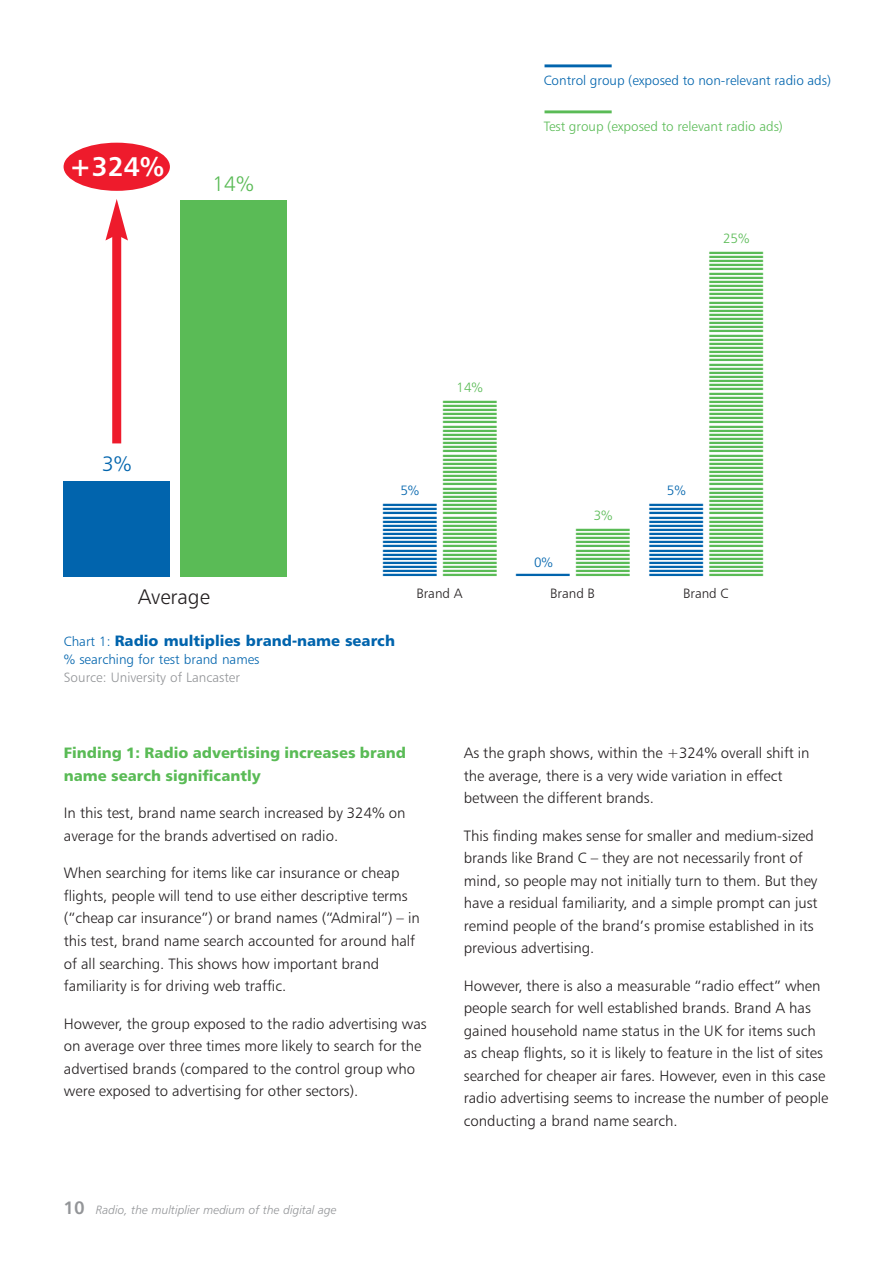
<style>
.page{position:relative;width:892px;height:1265px;background:#fff}
.page>*{position:absolute;margin:0;border:0;box-sizing:border-box;transform-origin:0 0}
.t1{font:90px "Humanist 777 BT Light B";color:#5abb56;scale:.5 1}
.t2{font:72px "Humanist 777 BT Light B";letter-spacing:-.11em;color:#5abb56;scale:.5 1}
.t3{font:72px "Humanist 777 BT Light B";letter-spacing:-.11em;color:#0164ad;scale:.5 1}
.t4{font:27px "Humanist 777 BT Bold B";color:#fff}
.t5{font:21px "Humanist 777 BT Light B";color:#231f20}
.t6{font:21px "Humanist 777 BT Light B";color:#5abb56}
.t7{font:21px "Humanist 777 BT Light B";color:#0164ad}
.t8{font:15px/22.5px "Humanist 777 BT Light B";color:#231f20}
.t9{font:15px/22.5px "Humanist 777 BT Black B";color:#5abb56}
.t10{font:15px "Humanist 777 BT Black B";color:#0164ad}
.t11{font:13.5px "Humanist 777 BT Light B";color:#0164ad}
.t12{font:13.5px "Humanist 777 BT Light B";color:#5abb56}
.t13{font:13.5px "Humanist 777 BT Light B";color:#939598}
.t14{font:13.5px "Humanist 777 BT Light B";color:#231f20}
.t15{font:12px "Humanist 777 BT Light Italic B";color:#939598}
.s1{font-family:"Humanist 777 BT Light B";font-size:13.5px}
.s2{color:#0164ad}
.s3{font-family:"Humanist 777 BT Bold B";font-size:18px}
</style>
<div class="page">
<svg style="left:63px;top:142px;width:224px;height:435px"></svg>
<h3 class="t4" style="left:69px;top:155px;width:96px">+324%</h3>
<h3 class="t6" style="left:212px;top:175px;width:43px">14%</h3>
<h3 class="t7" style="left:102px;top:455px;width:31px">3%</h3>
<h3 class="t5" style="left:138px;top:588px;width:74px">Average</h3>
<p class="t12" style="left:456px;top:382px;width:28px">14%</p>
<h2 class="t2" style="left:442px;top:579px;width:365px;rotate:-90deg">lllllllllllllllllllllllllllllllllllllllllll</h2>
<p class="t14" style="left:416px;top:588px;width:47px">Brand A</p>
<p class="t11" style="left:400px;top:484px;width:20px">5%</p>
<h2 class="t3" style="left:382px;top:579px;width:158px;rotate:-90deg">llllllllllllllllll</h2>
<p class="t10" style="left:64px;top:634px;width:332px"><span class="s1">Chart 1:</span> Radio multiplies brand-name search</p>
<p class="t11" style="left:64px;top:654px;width:197px">% searching for test brand names</p>
<p class="t13" style="left:64px;top:672px;width:177px">Source: University of Lancaster</p>
<h1 class="t1" style="left:544px;top:117px;width:113px;rotate:-90deg">l <span class="s2">l</span></h1>
<p class="t11" style="left:543px;top:75px;width:289px">Control group (exposed to non-relevant radio ads)</p>
<p class="t12" style="left:543px;top:121px;width:241px">Test group (exposed to relevant radio ads)</p>
<p class="t12" style="left:593px;top:509px;width:20px">3%</p>
<h2 class="t2" style="left:575px;top:579px;width:109px;rotate:-90deg">llllllllllll</h2>
<p class="t14" style="left:550px;top:588px;width:46px">Brand B</p>
<p class="t11" style="left:534px;top:556px;width:20px">0%</p>
<h2 class="t3" style="left:515px;top:579px;width:18px;rotate:-90deg">l</h2>
<p class="t12" style="left:723px;top:233px;width:28px">25%</p>
<h2 class="t2" style="left:708px;top:579px;width:663px;rotate:-90deg">lllllllllllllllllllllllllllllllllllllllllllllllllllllllllllllllllllllllllllllll</h2>
<p class="t14" style="left:683px;top:588px;width:47px">Brand C</p>
<p class="t11" style="left:667px;top:484px;width:20px">5%</p>
<h2 class="t3" style="left:648px;top:579px;width:158px;rotate:-90deg">llllllllllllllllll</h2>
<p class="t9" style="left:64px;top:743px;width:343px">Finding 1: Radio advertising increases brand name search significantly</p>
<p class="t8" style="left:64px;top:803px;width:343px">In this test, brand name search increased by 324% on average for the brands advertised on radio.</p>
<p class="t8" style="left:64px;top:863px;width:357px">When searching for items like car insurance or cheap flights, people will tend to use either descriptive terms (“cheap car insurance”) or brand names (“Admiral”) – in this test, brand name search accounted for around half of all searching. This shows how important brand familiarity is for driving web traffic.</p>
<p class="t8" style="left:64px;top:1013px;width:364px">However, the group exposed to the radio advertising was on average over three times more likely to search for the advertised brands (compared to the control group who were exposed to advertising for other sectors).</p>
<p class="t15" style="left:64px;top:1204px;width:275px"><span class="s3">10</span> Radio, the multiplier medium of the digital age</p>
<p class="t8" style="left:464px;top:743px;width:347px">As the graph shows, within the +324% overall shift in the average, there is a very wide variation in effect between the different brands.</p>
<p class="t8" style="left:464px;top:825px;width:355px">This finding makes sense for smaller and medium-sized brands like Brand C – they are not necessarily front of mind, so people may not initially turn to them. But they have a residual familiarity, and a simple prompt can just remind people of the brand’s promise established in its previous advertising.</p>
<p class="t8" style="left:464px;top:975px;width:366px">However, there is also a measurable “radio effect” when people search for well established brands. Brand A has gained household name status in the UK for items such as cheap flights, so it is likely to feature in the list of sites searched for cheaper air fares. However, even in this case radio advertising seems to increase the number of people conducting a brand name search.</p>
</div>
